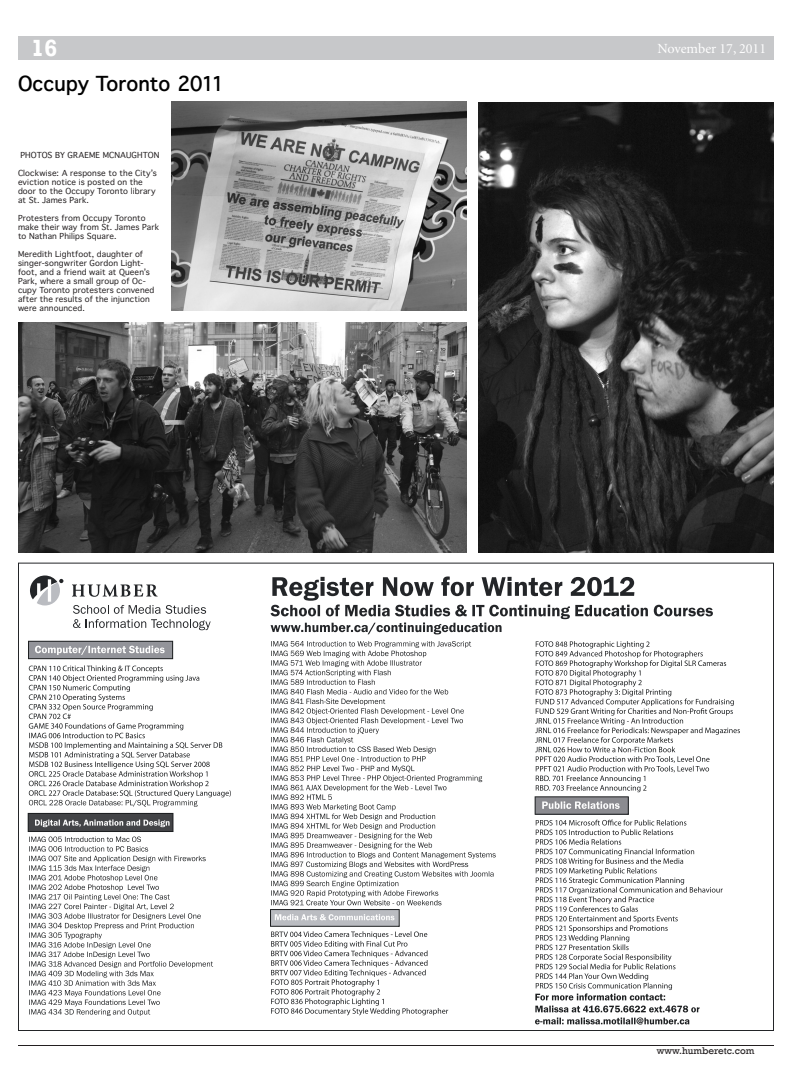
<style>
.page{position:relative;width:792px;height:1080px;background:#fff}
.page>*{position:absolute;margin:0;border:0;box-sizing:border-box;transform-origin:0 0}
.t1{font:700 24px "Rockwell";color:#fff}
.TitleMultiColumn{font:700 20px "Thonburi";letter-spacing:-.01em;color:#000}
.t2{font:14px "Minion";color:#fff}
.t3{font:10px "Rockwell";color:#231f20}
.Cutlines_PhotoCredit{font:8px/9px "Thonburi";letter-spacing:.015em;color:#231f20}
</style>
<div class="page">
<hr style="left:18px;top:1045px;width:756px;height:1px;background:#231f20">
<div style="left:18px;top:36px;width:756px;height:24px;background:#c7c8ca"></div>
<svg style="left:18px;top:563px;width:756px;height:468px"></svg>
<svg style="left:535px;top:641px;width:205px;height:359px"></svg>
<svg style="left:535px;top:1006px;width:165px;height:19px"></svg>
<img style="left:479px;top:102px;width:295px;height:451px">
<img style="left:18px;top:322px;width:449px;height:231px">
<img style="left:172px;top:102px;width:295px;height:209px">
<p class="t1" style="left:31px;top:34px;width:28px">16</p>
<p class="t2" style="left:658px;top:42px;width:110px">November 17, 2011</p>
<p class="TitleMultiColumn" style="left:18px;top:67px;width:208px">Occupy Toronto 2011</p>
<p class="Cutlines_PhotoCredit" style="left:20px;top:150px;width:141px">PHOTOS BY GRAEME MCNAUGHTON</p>
<p class="Cutlines_PhotoCredit" style="left:18px;top:168px;width:141px">Clockwise: A response to the City’s eviction notice is posted on the door to the Occupy Toronto library at St. James Park.</p>
<p class="Cutlines_PhotoCredit" style="left:18px;top:213px;width:143px">Protesters from Occupy Toronto make their way from St. James Park to Nathan Philips Square.</p>
<p class="Cutlines_PhotoCredit" style="left:18px;top:249px;width:138px">Meredith Lightfoot, daughter of singer-songwriter Gordon Light&shy;foot, and a friend wait at Queen’s<br>Park, where a small group of Oc&shy;cupy Toronto protesters convened after the results of the injunction were announced.</p>
<p class="t3" style="left:657px;top:1045px;width:99px">www.humberetc.com</p>
</div>
